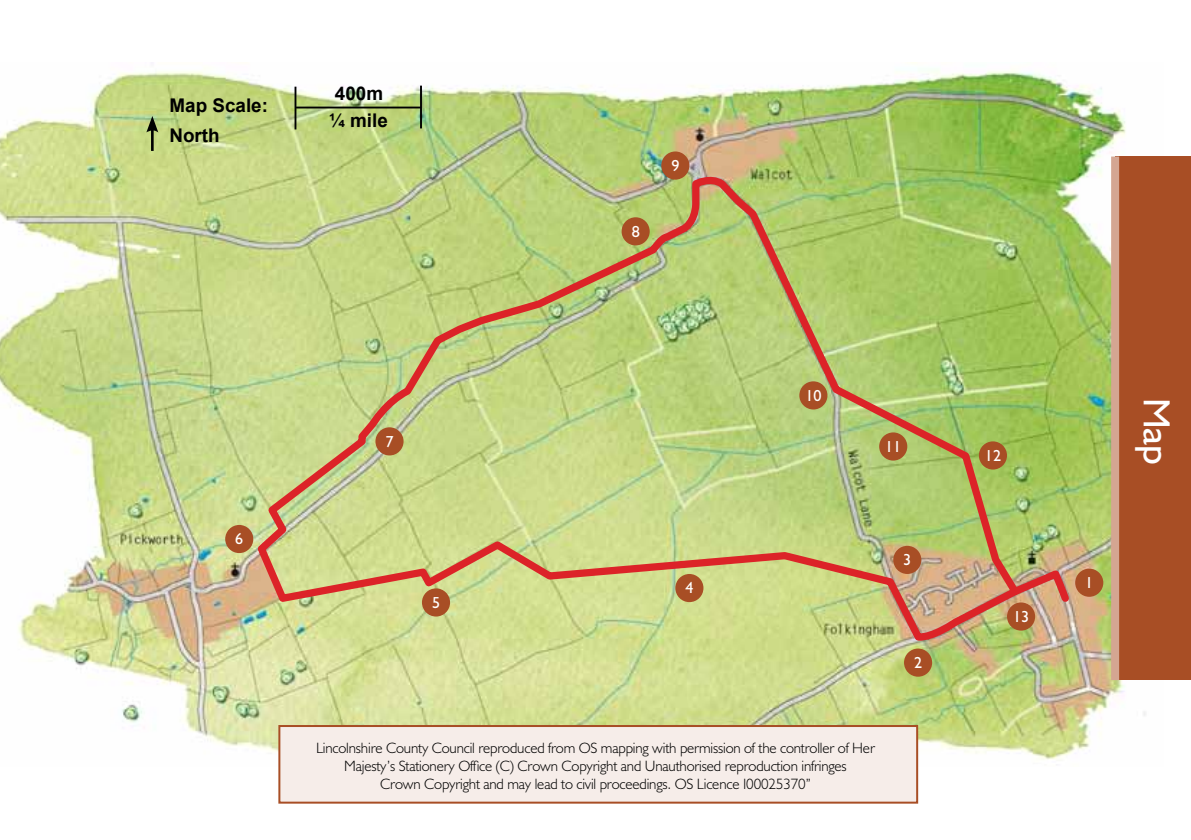
<style>
.page{position:relative;width:1191px;height:840px;background:#fff}
.page>*{position:absolute;margin:0;border:0;box-sizing:border-box;transform-origin:0 0}
.t1{font:38px "Humanist 521 BT";color:#fff}
.t2{font:700 18.8px/30.4px "Arial";color:#000}
.t3{font:16px "Humanist 521 BT";color:#fff}
.t4{font:300 15px/18px "Humanist 521 BT";letter-spacing:-.01em;color:#000;text-align:center}
</style>
<div class="page">
<img style="left:0;top:62px;width:1163px;height:704px">
<img style="left:253px;top:176px;width:819px;height:467px">
<div style="left:1115px;top:156px;width:76px;height:523px;background:#a84e25"></div>
<div style="left:1111px;top:156px;width:8px;height:523px;background:#d4a692"></div>
<div style="left:278px;top:724px;width:640px;height:79px;background:#f6ede9;border:2px solid #a84e25"></div>
<div style="left:1075px;top:568px;width:28px;height:28px;background:#a84e25;border-radius:50%"></div>
<div style="left:904px;top:648px;width:28px;height:28px;background:#a84e25;border-radius:50%"></div>
<div style="left:893px;top:545px;width:28px;height:28px;background:#a84e25;border-radius:50%"></div>
<div style="left:675px;top:573px;width:28px;height:28px;background:#a84e25;border-radius:50%"></div>
<div style="left:422px;top:588px;width:28px;height:28px;background:#a84e25;border-radius:50%"></div>
<div style="left:225px;top:524px;width:28px;height:28px;background:#a84e25;border-radius:50%"></div>
<div style="left:375px;top:427px;width:28px;height:28px;background:#a84e25;border-radius:50%"></div>
<div style="left:621px;top:217px;width:28px;height:28px;background:#a84e25;border-radius:50%"></div>
<div style="left:661px;top:151px;width:28px;height:28px;background:#a84e25;border-radius:50%"></div>
<div style="left:799px;top:381px;width:28px;height:28px;background:#a84e25;border-radius:50%"></div>
<div style="left:879px;top:432px;width:28px;height:28px;background:#a84e25;border-radius:50%"></div>
<div style="left:979px;top:441px;width:28px;height:28px;background:#a84e25;border-radius:50%"></div>
<div style="left:1007px;top:602px;width:28px;height:28px;background:#a84e25;border-radius:50%"></div>
<hr style="left:296px;top:106px;width:125px;height:2px;background:#000">
<hr style="left:294px;top:87px;width:2px;height:42px;background:#000">
<hr style="left:420px;top:86px;width:2px;height:42px;background:#000">
<hr style="left:151px;top:128px;width:3px;height:23px;background:#000">
<svg style="left:146px;top:116px;width:12px;height:16px"></svg>
<p class="t2" style="left:169px;top:91px;width:100px">Map Scale:<br>North</p>
<p class="t2" style="left:329px;top:80px;width:60px;line-height:27px;text-align:center">400m ¼ mile</p>
<p class="t3" style="left:631px;top:221px;width:10px">8</p>
<p class="t3" style="left:671px;top:155px;width:10px">9</p>
<p class="t3" style="left:235px;top:528px;width:10px">6</p>
<p class="t3" style="left:385px;top:431px;width:10px">7</p>
<p class="t3" style="left:805px;top:385px;width:18px">10</p>
<p class="t3" style="left:885px;top:436px;width:18px">11</p>
<p class="t3" style="left:432px;top:592px;width:10px">5</p>
<p class="t3" style="left:685px;top:577px;width:10px">4</p>
<p class="t3" style="left:903px;top:549px;width:10px">3</p>
<p class="t3" style="left:914px;top:652px;width:10px">2</p>
<p class="t4" style="left:316px;top:738px;width:560px">Lincolnshire County Council reproduced from OS mapping with permission of the controller of Her<br>Majesty’s Stationery Office (C) Crown Copyright and Unauthorised reproduction infringes<br>Crown Copyright and may lead to civil proceedings. OS Licence I00025370”</p>
<p class="t3" style="left:985px;top:445px;width:18px">12</p>
<p class="t3" style="left:1013px;top:606px;width:18px">13</p>
<p class="t1" style="left:1180px;top:397px;width:68px;rotate:90deg">Map</p>
<p class="t3" style="left:1085px;top:572px;width:10px">1</p>
</div>
